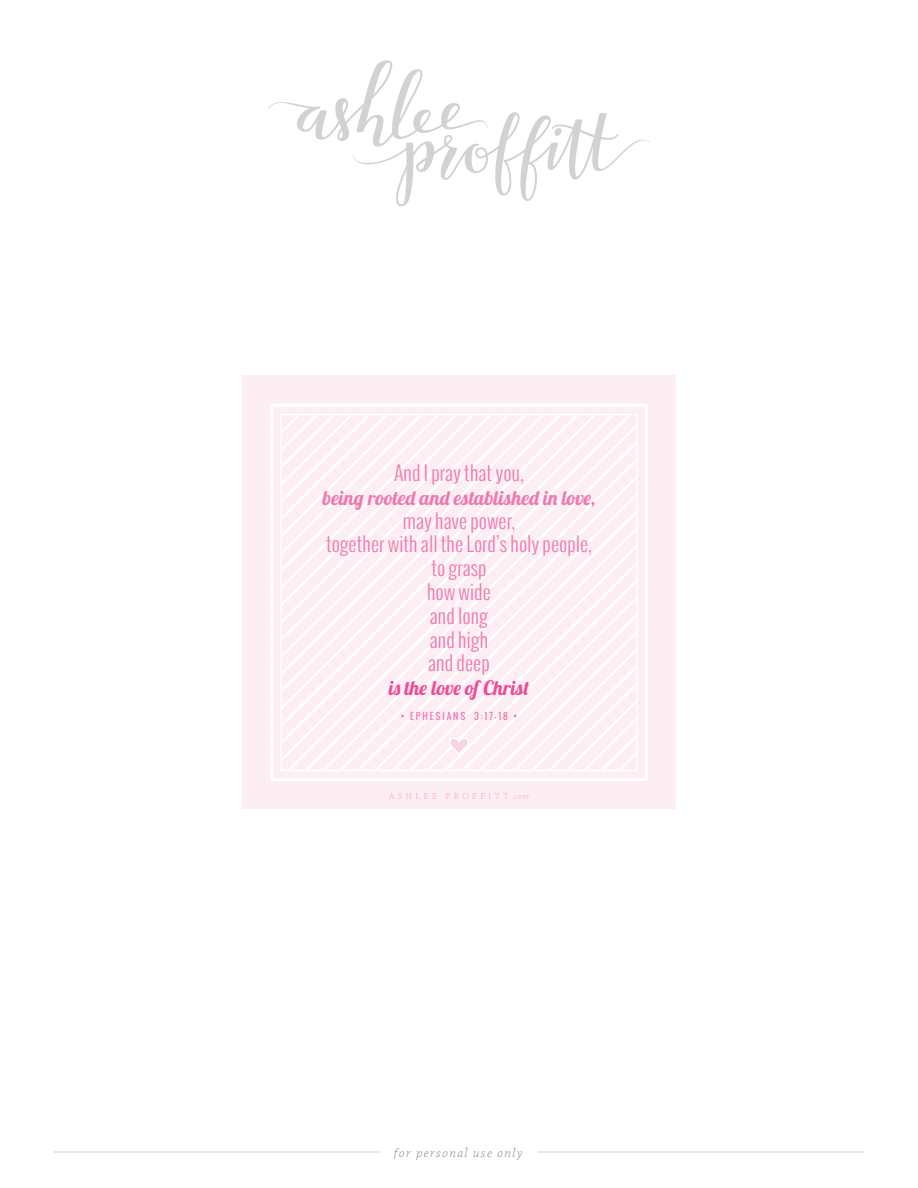
<style>
.page{position:relative;width:918px;height:1188px;background:#fff}
.page>*{position:absolute;margin:0;border:0;box-sizing:border-box;transform-origin:0 0}
.t1{font:300 19.8px/23.9px "Oswald";color:#f178ae;text-align:center}
.t2{font:19.8px "Lobster 1.4";color:#f178ae}
.t3{font:19.8px "Lobster 1.4";color:#ee4c96}
.t4{font:italic 300 13.5px "Chaparral Pro";letter-spacing:.1em;color:#948d84}
.t5{font:9.3px "Oswald";letter-spacing:.2em;color:#f178ae}
.t6{font:300 9.3px "Chaparral Pro";letter-spacing:.35em;color:#f5a5c9}
.s1{font-style:italic}
</style>
<div class="page">
<div style="left:242px;top:376px;width:434px;height:433px;background:#fdeef4"></div>
<svg style="left:270px;top:404px;width:378px;height:377px"></svg>
<svg style="left:282px;top:415px;width:356px;height:354px"></svg>
<hr style="left:54px;top:1152px;width:810px;height:1px;background:#d4d2cd">
<div style="left:380px;top:1140px;width:158px;height:24px;background:#fff"></div>
<svg style="left:268px;top:60px;width:382px;height:146px"></svg>
<p class="t1" style="left:394px;top:461px;width:131px">And I pray that you,</p>
<p class="t2" style="left:323px;top:485px;width:274px">being rooted and established in love,</p>
<p class="t1" style="left:326px;top:508px;width:268px">may have power,<br>together with all the Lord’s holy people, to grasp<br>how wide<br>and long<br>and high<br>and deep</p>
<p class="t3" style="left:389px;top:675px;width:142px">is the love of Christ</p>
<p class="t5" style="left:400px;top:709px;width:119px">• EPHESIANS 3:17-18 •</p>
<p class="t6" style="left:389px;top:791px;width:142px">ASHLEE PROFFITT<span class="s1">.com</span></p>
<p class="t4" style="left:394px;top:1145px;width:130px">for personal use only</p>
</div>
